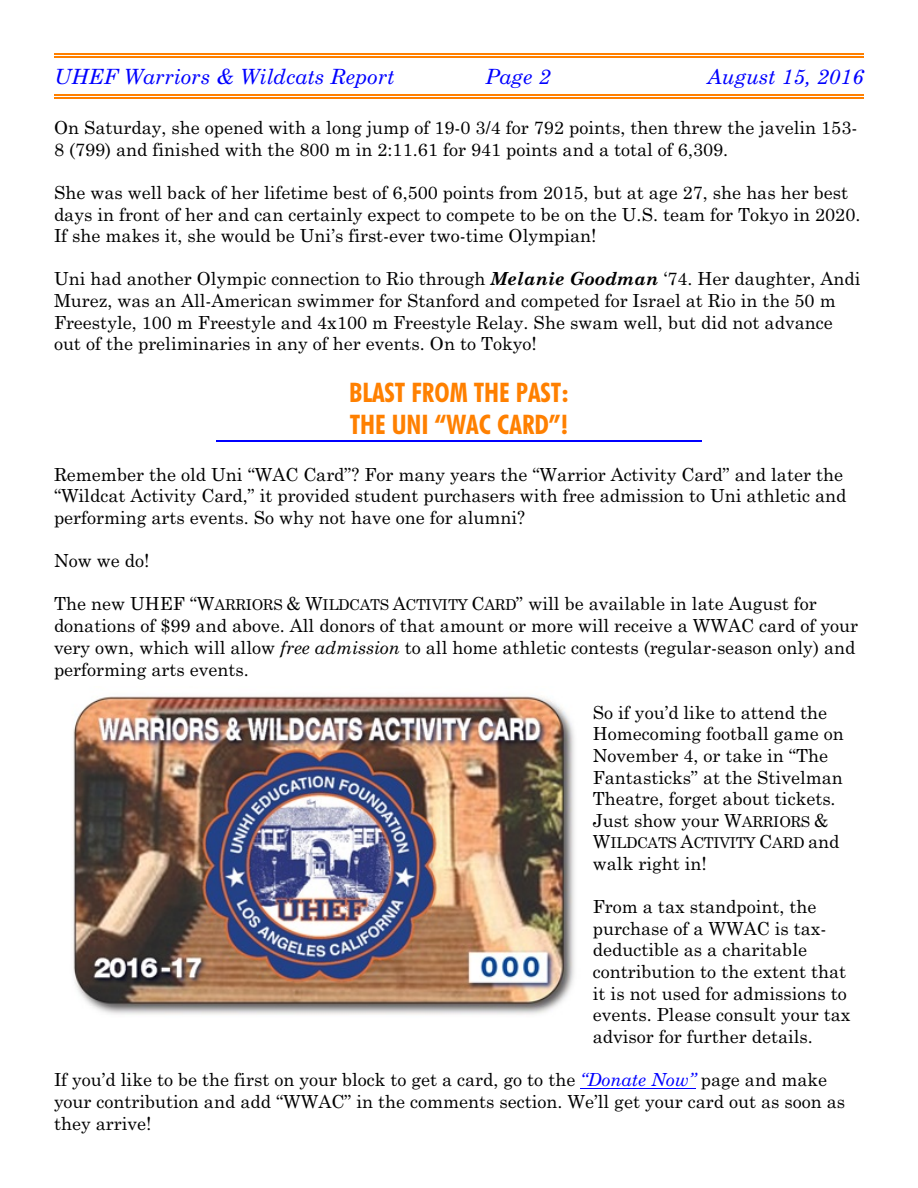
<style>
.page{position:relative;width:918px;height:1188px;background:#fff}
.page>*{position:absolute;margin:0;border:0;box-sizing:border-box;transform-origin:0 0}
.t1{font:700 condensed 27px/32.2px "Futura BT";color:#ff8000}
.t2{font:italic 21px "Century Schoolbook";color:#00f}
.t3{font:18px/21.6px "Century Schoolbook";color:#000}
.t4{font:15px "Century Schoolbook";letter-spacing:-.025em;color:#000}
.s1{font-weight:700;font-style:italic}
.s2{font-size:15px}
.s3{font-style:italic}
.s4{font-size:18px}
.s5{font-style:italic;color:#00f}
</style>
<div class="page">
<hr style="left:54px;top:54px;width:810px;height:1px;background:#ff8000">
<hr style="left:54px;top:57px;width:810px;height:1px;background:#ff8000">
<hr style="left:54px;top:94px;width:810px;height:1px;background:#ff8000">
<hr style="left:54px;top:97px;width:810px;height:1px;background:#ff8000">
<hr style="left:580px;top:1089px;width:116px;height:1px;background:#00f">
<hr style="left:216px;top:440px;width:486px;height:1px;background:#00f">
<img style="left:73px;top:696px;width:502px;height:319px">
<p class="t2" style="left:54px;top:69px;width:342px">UHEF Warriors &amp; Wildcats Report</p>
<p class="t2" style="left:486px;top:69px;width:66px">Page 2</p>
<p class="t2" style="left:707px;top:69px;width:158px">August 15, 2016</p>
<p class="t3" style="left:54px;top:118px;width:805px">On Saturday, she opened with a long jump of 19-0 3/4 for 792 points, then threw the javelin 153-<br>8 (799) and finished with the 800 m in 2:11.61 for 941 points and a total of 6,309.</p>
<p class="t3" style="left:54px;top:183px;width:808px">She was well back of her lifetime best of 6,500 points from 2015, but at age 27, she has her best days in front of her and can certainly expect to compete to be on the U.S. team for Tokyo in 2020.<br>If she makes it, she would be Uni’s first-ever two-time Olympian!</p>
<p class="t3" style="left:54px;top:270px;width:808px">Uni had another Olympic connection to Rio through <span class="s1">Melanie Goodman</span> ‘74. Her daughter, Andi Murez, was an All-American swimmer for Stanford and competed for Israel at Rio in the 50 m Freestyle, 100 m Freestyle and 4x100 m Freestyle Relay. She swam well, but did not advance out of the preliminaries in any of her events. On to Tokyo!</p>
<h1 class="t1" style="left:349px;top:379px;width:221px">BLAST FROM THE PAST:<br>THE UNI “WAC CARD”!</h1>
<p class="t3" style="left:54px;top:465px;width:794px">Remember the old Uni “WAC Card”? For many years the “Warrior Activity Card” and later the “Wildcat Activity Card,” it provided student purchasers with free admission to Uni athletic and performing arts events. So why not have one for alumni?</p>
<p class="t3" style="left:54px;top:551px;width:97px">Now we do!</p>
<p class="t3" style="left:54px;top:595px;width:806px">The new UHEF “W<span class="s2">ARRIORS</span> &amp; W<span class="s2">ILDCATS</span> A<span class="s2">CTIVITY</span> C<span class="s2">ARD</span>” will be available in late August for donations of $99 and above. All donors of that amount or more will receive a WWAC card of your very own, which will allow <span class="s3">free admission</span> to all home athletic contests (regular-season only) and performing arts events.</p>
<p class="t3" style="left:593px;top:703px;width:252px">So if you’d like to attend the<br>Homecoming football game on<br>November 4, or take in “The<br>Fantasticks” at the Stivelman<br>Theatre, forget about tickets.<br>Just show your W<span class="s2">ARRIORS</span> &amp;</p>
<p class="t4" style="left:593px;top:837px;width:248px"><span class="s4">W</span>ILDCATS <span class="s4">A</span>CTIVITY <span class="s4">C</span>ARD <span class="s4">and</span></p>
<p class="t3" style="left:593px;top:854px;width:116px">walk right in!</p>
<p class="t3" style="left:593px;top:897px;width:259px">From a tax standpoint, the purchase of a WWAC is tax&shy;deductible as a charitable contribution to the extent that it is not used for admissions to events. Please consult your tax advisor for further details.</p>
<p class="t3" style="left:54px;top:1071px;width:793px">If you’d like to be the first on your block to get a card, go to the <span class="s5">“Donate Now”</span> page and make your contribution and add “WWAC” in the comments section. We’ll get your card out as soon as they arrive!</p>
</div>
